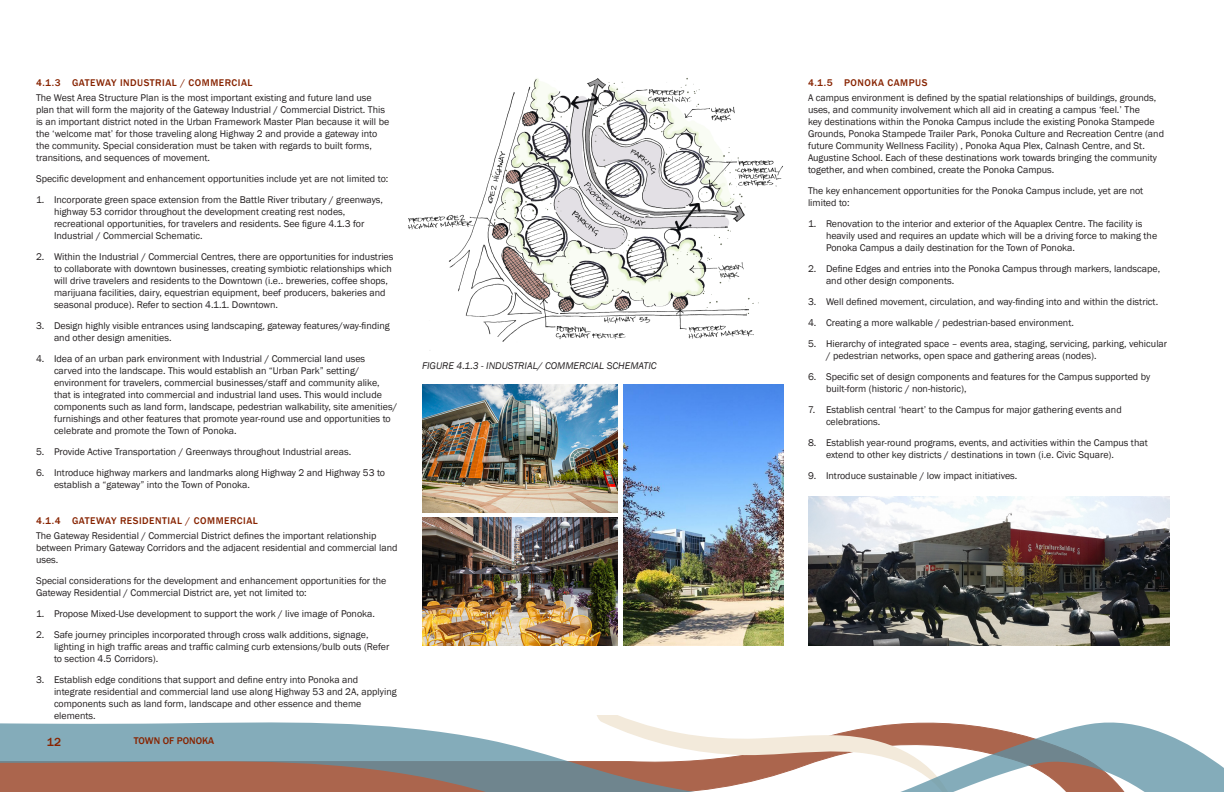
<style>
.page{position:relative;width:1224px;height:792px;background:#fff}
.page>*{position:absolute;margin:0;border:0;box-sizing:border-box;transform-origin:0 0}
.t1{font:500 12px "Franklin Gothic";color:#872300}
.Body_Bullet{font:10px/12px "Franklin Gothic";color:#231f20}
.Level_3_Headings{font:500 10px "Franklin Gothic";letter-spacing:.05em;color:#872300}
.Body_Text{font:italic 10px "Franklin Gothic";color:#231f20}
.Level_3_Headings-2{font:500 10px "Franklin Gothic";color:#872300}
</style>
<div class="page">
<svg style="left:597px;top:715px;width:39px;height:7px"></svg>
<svg style="left:0;top:722px;width:1223px;height:70px"></svg>
<svg style="left:1223px;top:767px;width:1px;height:25px"></svg>
<img style="left:408px;top:78px;width:375px;height:273px">
<img style="left:422px;top:518px;width:195px;height:127px">
<img style="left:808px;top:497px;width:362px;height:148px">
<img style="left:422px;top:384px;width:195px;height:128px">
<img style="left:624px;top:384px;width:160px;height:261px">
<p class="Level_3_Headings" style="left:36px;top:76px;width:218px">4.1.3 GATEWAY INDUSTRIAL / COMMERCIAL</p>
<p class="Body_Bullet" style="left:36px;top:92px;width:355px">The West Area Structure Plan is the most important existing and future land use plan that will form the majority of the Gateway Industrial / Commercial District. This is an important district noted in the Urban Framework Master Plan because it will be the ‘welcome mat’ for those traveling along Highway 2 and provide a gateway into the community. Special consideration must be taken with regards to built forms, transitions, and sequences of movement.</p>
<p class="Body_Bullet" style="left:36px;top:173px;width:354px">Specific development and enhancement opportunities include yet are not limited to:</p>
<p class="Body_Bullet" style="left:54px;top:194px;width:331px;text-indent:-18px">1. Incorporate green space extension from the Battle River tributary / greenways, highway 53 corridor throughout the development creating rest nodes, recreational opportunities, for travelers and residents. See figure 4.1.3 for Industrial / Commercial Schematic.</p>
<p class="Body_Bullet" style="left:54px;top:251px;width:341px;text-indent:-18px">2. Within the Industrial / Commercial Centres, there are opportunities for industries to collaborate with downtown businesses, creating symbiotic relationships which will drive travelers and residents to the Downtown (i.e.. breweries, coffee shops, marijuana facilities, dairy, equestrian equipment, beef producers, bakeries and seasonal produce). Refer to section 4.1.1. Downtown.</p>
<p class="Body_Bullet" style="left:54px;top:320px;width:337px;text-indent:-18px">3. Design highly visible entrances using landscaping, gateway features/way-finding and other design amenities.</p>
<p class="Body_Bullet" style="left:54px;top:353px;width:345px;text-indent:-18px">4. Idea of an urban park environment with Industrial / Commercial land uses<br>carved into the landscape. This would establish an “Urban Park” setting/ environment for travelers, commercial businesses/staff and community alike, that is integrated into commercial and industrial land uses. This would include components such as land form, landscape, pedestrian walkability, site amenities/ furnishings and other features that promote year-round use and opportunities to celebrate and promote the Town of Ponoka.</p>
<p class="Body_Bullet" style="left:36px;top:446px;width:317px">5. Provide Active Transportation / Greenways throughout Industrial areas.</p>
<p class="Body_Bullet" style="left:54px;top:467px;width:333px;text-indent:-18px">6. Introduce highway markers and landmarks along Highway 2 and Highway 53 to establish a “gateway” into the Town of Ponoka.</p>
<p class="Level_3_Headings" style="left:36px;top:514px;width:223px">4.1.4 GATEWAY RESIDENTIAL / COMMERCIAL</p>
<p class="Body_Bullet" style="left:36px;top:530px;width:363px">The Gateway Residential / Commercial District defines the important relationship between Primary Gateway Corridors and the adjacent residential and commercial land uses.</p>
<p class="Body_Bullet" style="left:36px;top:575px;width:352px">Special considerations for the development and enhancement opportunities for the<br>Gateway Residential / Commercial District are, yet not limited to:</p>
<p class="Body_Bullet" style="left:36px;top:608px;width:340px">1. Propose Mixed-Use development to support the work / live image of Ponoka.</p>
<p class="Body_Bullet" style="left:54px;top:629px;width:337px;text-indent:-18px">2. Safe journey principles incorporated through cross walk additions, signage, lighting in high traffic areas and traffic calming curb extensions/bulb outs (Refer to section 4.5 Corridors).</p>
<p class="Body_Bullet" style="left:54px;top:674px;width:344px;text-indent:-18px">3. Establish edge conditions that support and define entry into Ponoka and integrate residential and commercial land use along Highway 53 and 2A, applying components such as land form, landscape and other essence and theme elements.</p>
<p class="t1" style="left:47px;top:734px;width:16px">12</p>
<p class="Level_3_Headings-2" style="left:134px;top:734px;width:82px">TOWN OF PONOKA</p>
<p class="Body_Text" style="left:422px;top:359px;width:236px">FIGURE 4.1.3 - INDUSTRIAL/ COMMERCIAL SCHEMATIC</p>
<p class="Level_3_Headings" style="left:808px;top:76px;width:121px">4.1.5 PONOKA CAMPUS</p>
<p class="Body_Bullet" style="left:808px;top:92px;width:358px">A campus environment is defined by the spatial relationships of buildings, grounds, uses, and community involvement which all aid in creating a campus ‘feel.’ The<br>key destinations within the Ponoka Campus include the existing Ponoka Stampede Grounds, Ponoka Stampede Trailer Park, Ponoka Culture and Recreation Centre (and future Community Wellness Facility) , Ponoka Aqua Plex, Calnash Centre, and St.<br>Augustine School. Each of these destinations work towards bringing the community together, and when combined, create the Ponoka Campus.</p>
<p class="Body_Bullet" style="left:808px;top:185px;width:337px">The key enhancement opportunities for the Ponoka Campus include, yet are not limited to:</p>
<p class="Body_Bullet" style="left:826px;top:218px;width:333px;text-indent:-18px">1. Renovation to the interior and exterior of the Aquaplex Centre. The facility is heavily used and requires an update which will be a driving force to making the<br>Ponoka Campus a daily destination for the Town of Ponoka.</p>
<p class="Body_Bullet" style="left:826px;top:263px;width:336px;text-indent:-18px">2. Define Edges and entries into the Ponoka Campus through markers, landscape, and other design components.</p>
<p class="Body_Bullet" style="left:808px;top:296px;width:352px">3. Well defined movement, circulation, and way-finding into and within the district.</p>
<p class="Body_Bullet" style="left:808px;top:317px;width:267px">4. Creating a more walkable / pedestrian-based environment.</p>
<p class="Body_Bullet" style="left:826px;top:338px;width:343px;text-indent:-18px">5. Hierarchy of integrated space – events area, staging, servicing, parking, vehicular / pedestrian networks, open space and gathering areas (nodes).</p>
<p class="Body_Bullet" style="left:826px;top:371px;width:326px;text-indent:-18px">6. Specific set of design components and features for the Campus supported by built-form (historic / non-historic),</p>
<p class="Body_Bullet" style="left:826px;top:404px;width:297px;text-indent:-18px">7. Establish central ‘heart’ to the Campus for major gathering events and celebrations.</p>
<p class="Body_Bullet" style="left:826px;top:437px;width:323px;text-indent:-18px">8. Establish year-round programs, events, and activities within the Campus that extend to other key districts / destinations in town (i.e. Civic Square).</p>
<p class="Body_Bullet" style="left:808px;top:470px;width:211px">9. Introduce sustainable / low impact initiatives.</p>
</div>
